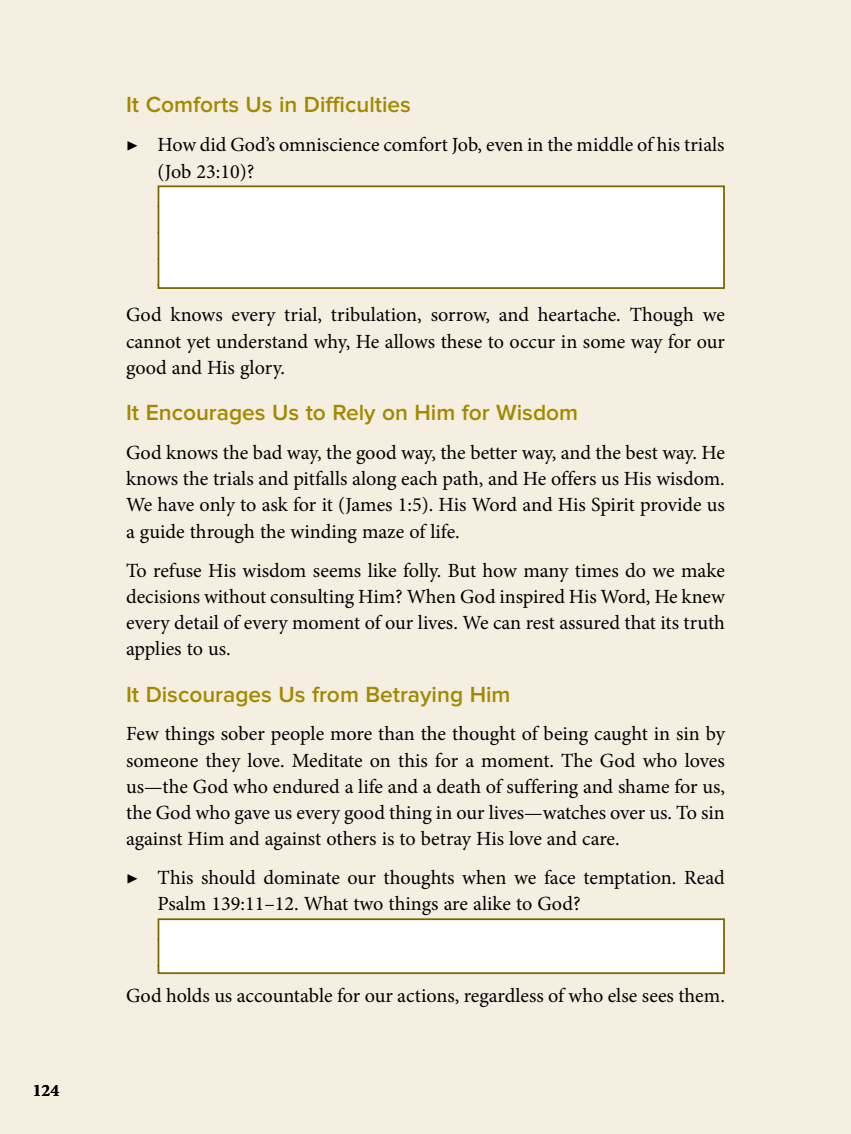
<style>
.page{position:relative;width:851px;height:1134px;background:#fff}
.page>*{position:absolute;margin:0;border:0;box-sizing:border-box;transform-origin:0 0}
.t1{font:600 22.75px "Proxima Nova";color:#a38900}
.t2{font:20.12px/26.2px "Minion Pro";color:#000;text-align:justify}
.t3{font:700 17.5px "Minion Pro";color:#000}
</style>
<div class="page">
<div style="left:0;top:0;width:850px;height:1134px;background:#f5efe1"></div>
<div style="left:158px;top:185px;width:566px;height:104px;background:#fff;border:2px solid #796500"></div>
<div style="left:158px;top:918px;width:566px;height:56px;background:#fff;border:2px solid #796500"></div>
<p class="t3" style="left:33px;top:1078px;width:28px">124</p>
<p class="t1" style="left:126px;top:92px;width:286px">It Comforts Us in Difficulties</p>
<p class="t2" style="left:158px;top:132px;width:568px;text-indent:-32px">▶ How did God’s omniscience comfort Job, even in the middle of his trials (Job 23:10)?</p>
<p class="t2" style="left:126px;top:302px;width:600px">God knows every trial, tribulation, sorrow, and heartache. Though we cannot yet understand why, He allows these to occur in some way for our good and His glory.</p>
<p class="t1" style="left:126px;top:399px;width:453px">It Encourages Us to Rely on Him for Wisdom</p>
<p class="t2" style="left:126px;top:440px;width:600px">God knows the bad way, the good way, the better way, and the best way. He knows the trials and pitfalls along each path, and He offers us His wisdom.<br>We have only to ask for it (James 1:5). His Word and His Spirit provide us a guide through the winding maze of life.</p>
<p class="t2" style="left:126px;top:557px;width:600px">To refuse His wisdom seems like folly. But how many times do we make decisions without consulting Him? When God inspired His Word, He knew every detail of every moment of our lives. We can rest assured that its truth applies to us.</p>
<p class="t1" style="left:126px;top:681px;width:386px">It Discourages Us from Betraying Him</p>
<p class="t2" style="left:126px;top:721px;width:600px">Few things sober people more than the thought of being caught in sin by someone they love. Meditate on this for a moment. The God who loves us—the God who endured a life and a death of suffering and shame for us, the God who gave us every good thing in our lives—watches over us. To sin against Him and against others is to betray His love and care.</p>
<p class="t2" style="left:157px;top:865px;width:569px;text-indent:-31px">▶ This should dominate our thoughts when we face temptation. Read<br>Psalm 139:11–12. What two things are alike to God?</p>
<p class="t2" style="left:126px;top:982px;width:600px">God holds us accountable for our actions, regardless of who else sees them.</p>
</div>
